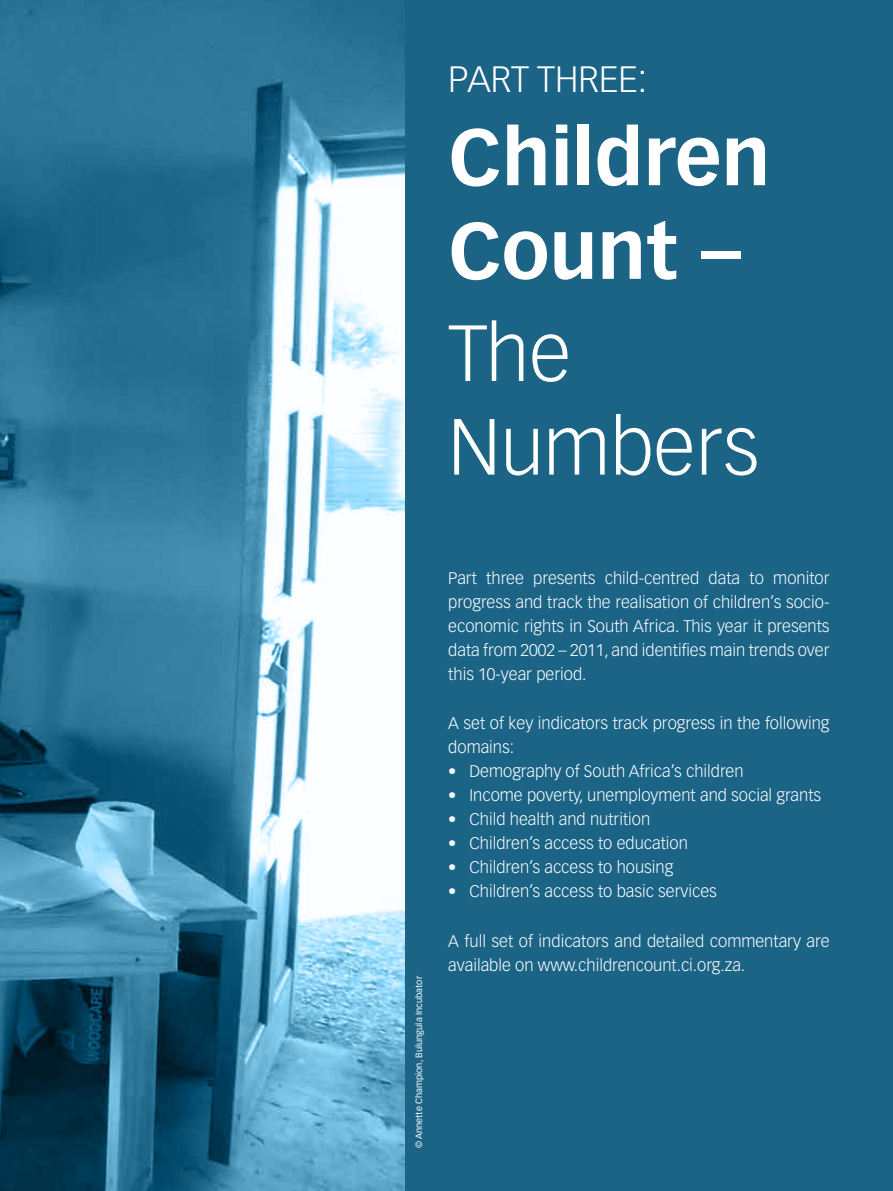
<style>
.page{position:relative;width:893px;height:1191px;background:#fff}
.page>*{position:absolute;margin:0;border:0;box-sizing:border-box;transform-origin:0 0}
.t1{font:700 78px/93.6px "Vectora LH";color:#fff}
.t2{font:300 78px/93.6px "Vectora LH";color:#fff}
.t3{font:300 36px "Vectora LH";color:#fff}
.t4{font:300 16.5px/24px "Vectora LH";color:#fff}
.t5{font:9px "Vectora LH";color:#fff}
</style>
<div class="page">
<img style="left:0;top:0;width:406px;height:1191px">
<div style="left:406px;top:0;width:487px;height:1191px;background:#1b6486"></div>
<h2 class="t3" style="left:448px;top:58px;width:201px">PART THREE:</h2>
<h1 class="t1" style="left:448px;top:111px;width:324px">Children<br>Count –</h1>
<h1 class="t2" style="left:448px;top:307px;width:312px">The<br>Numbers</h1>
<p class="t5" style="left:414px;top:1148px;width:174px;rotate:-90deg">© Annette Champion, Bulungula Incubator</p>
<p class="t4" style="left:448px;top:566px;width:383px;text-align:justify">Part three presents child-centred data to monitor progress and track the realisation of children’s socio&shy;economic rights in South Africa. This year it presents data from 2002 – 2011, and identifies main trends over this 10-year period.</p>
<p class="t4" style="left:448px;top:711px;width:383px">A set of key indicators track progress in the following domains:</p>
<p class="t4" style="left:448px;top:759px;width:297px">• Demography of South Africa’s children</p>
<p class="t4" style="left:448px;top:783px;width:374px">• Income poverty, unemployment and social grants</p>
<p class="t4" style="left:448px;top:807px;width:203px">• Child health and nutrition</p>
<p class="t4" style="left:448px;top:831px;width:241px">• Children’s access to education</p>
<p class="t4" style="left:448px;top:855px;width:226px">• Children’s access to housing</p>
<p class="t4" style="left:448px;top:879px;width:270px">• Children’s access to basic services</p>
<p class="t4" style="left:448px;top:929px;width:383px">A full set of indicators and detailed commentary are available on www.childrencount.ci.org.za.</p>
</div>
